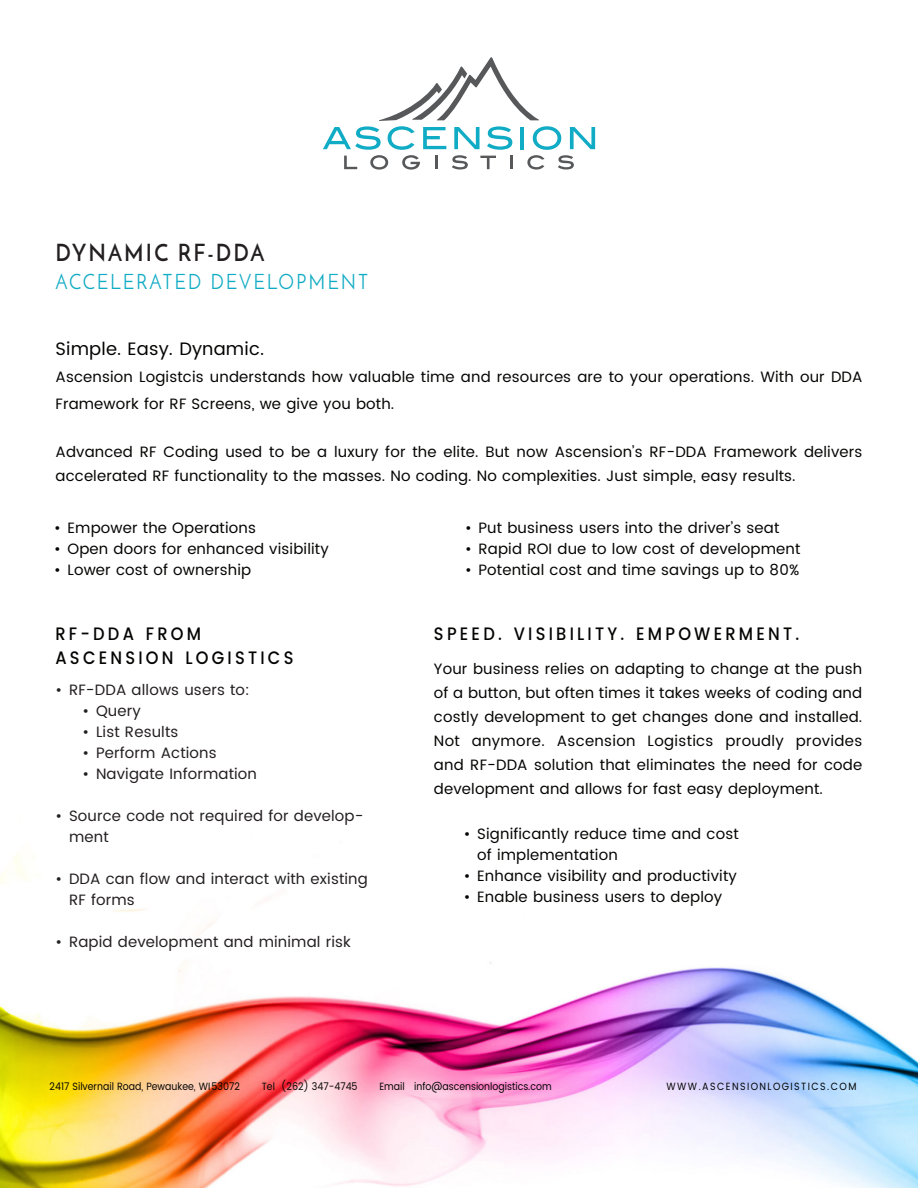
<style>
.page{position:relative;width:918px;height:1188px;background:#fff}
.page>*{position:absolute;margin:0;border:0;box-sizing:border-box;transform-origin:0 0}
.t1{font:600 24px "Josefin Sans";letter-spacing:.1em;color:#231f20;scale:.9 1}
.t2{font:21px "Josefin Sans";letter-spacing:.1em;color:#10abc4;scale:.9 1}
.t3{font:500 18px/24px "Poppins";letter-spacing:.2em;color:#040503;scale:.9 1}
.t4{font:18px "Poppins";letter-spacing:.01em;color:#040503}
.t5{font:15px/24px "Poppins";letter-spacing:.01em;color:#040503}
.t6{font:15px/21px "Poppins";letter-spacing:.01em;color:#231f20}
.t7{font:10.5px "Poppins";color:#040503;scale:.9 1}
.t8{font:10.5px "Poppins";letter-spacing:.15em;color:#040503;scale:.9 1}
</style>
<div class="page">
<img style="left:0;top:853px;width:918px;height:335px">
<svg style="left:323px;top:57px;width:272px;height:113px"></svg>
<p class="t1" style="left:56px;top:238px;width:234px">DYNAMIC RF-DDA</p>
<p class="t2" style="left:56px;top:269px;width:349px">ACCELERATED DEVELOPMENT</p>
<p class="t4" style="left:56px;top:335px;width:210px">Simple. Easy. Dynamic.</p>
<p class="t5" style="left:56px;top:363px;width:809px;line-height:27px">Ascension Logistcis understands how valuable time and resources are to your operations. With our DDA<br>Framework for RF Screens, we give you both.</p>
<p class="t5" style="left:56px;top:440px;width:808px">Advanced RF Coding used to be a luxury for the elite. But now Ascension’s RF-DDA Framework delivers accelerated RF functionality to the masses. No coding. No complexities. Just simple, easy results.</p>
<p class="t5" style="left:54px;top:516px;width:203px">• Empower the Operations</p>
<p class="t5" style="left:54px;top:537px;width:276px">• Open doors for enhanced visibility</p>
<p class="t5" style="left:54px;top:558px;width:199px">• Lower cost of ownership</p>
<p class="t3" style="left:55px;top:622px;width:266px">RF-DDA FROM<br>ASCENSION LOGISTICS</p>
<p class="t6" style="left:56px;top:679px;width:196px">• RF-DDA allows users to:</p>
<p class="t6" style="left:82px;top:700px;width:60px">• Query</p>
<p class="t6" style="left:82px;top:721px;width:97px">• List Results</p>
<p class="t6" style="left:82px;top:742px;width:136px">• Perform Actions</p>
<p class="t6" style="left:82px;top:763px;width:176px">• Navigate Information</p>
<p class="t6" style="left:69px;top:805px;width:296px;text-indent:-14px">• Source code not required for develop&shy;ment</p>
<p class="t6" style="left:69px;top:868px;width:300px;text-indent:-14px">• DDA can flow and interact with existing<br>RF forms</p>
<p class="t6" style="left:56px;top:931px;width:297px">• Rapid development and minimal risk</p>
<p class="t5" style="left:465px;top:516px;width:316px">• Put business users into the driver’s seat</p>
<p class="t5" style="left:465px;top:537px;width:337px">• Rapid ROI due to low cost of development</p>
<p class="t5" style="left:465px;top:558px;width:336px">• Potential cost and time savings up to 80%</p>
<p class="t3" style="left:434px;top:622px;width:407px">SPEED. VISIBILITY. EMPOWERMENT.</p>
<p class="t5" style="left:434px;top:657px;width:430px;text-align:justify">Your business relies on adapting to change at the push of a button, but often times it takes weeks of coding and costly development to get changes done and installed.<br>Not anymore. Ascension Logistics proudly provides and RF-DDA solution that eliminates the need for code development and allows for fast easy deployment.</p>
<p class="t5" style="left:477px;top:824px;width:263px;line-height:21px;text-indent:-14px">• Significantly reduce time and cost of implementation</p>
<p class="t5" style="left:464px;top:864px;width:275px">• Enhance visibility and productivity</p>
<p class="t5" style="left:464px;top:885px;width:260px">• Enable business users to deploy</p>
<p class="t7" style="left:50px;top:1078px;width:213px">2417 Silvernail Road, Pewaukee, WI53072</p>
<p class="t7" style="left:262px;top:1078px;width:108px">Tel (262) 347-4745</p>
<p class="t7" style="left:379px;top:1078px;width:193px">Email info@ascensionlogistics.com</p>
<p class="t8" style="left:667px;top:1078px;width:212px">WWW.ASCENSIONLOGISTICS.COM</p>
</div>
